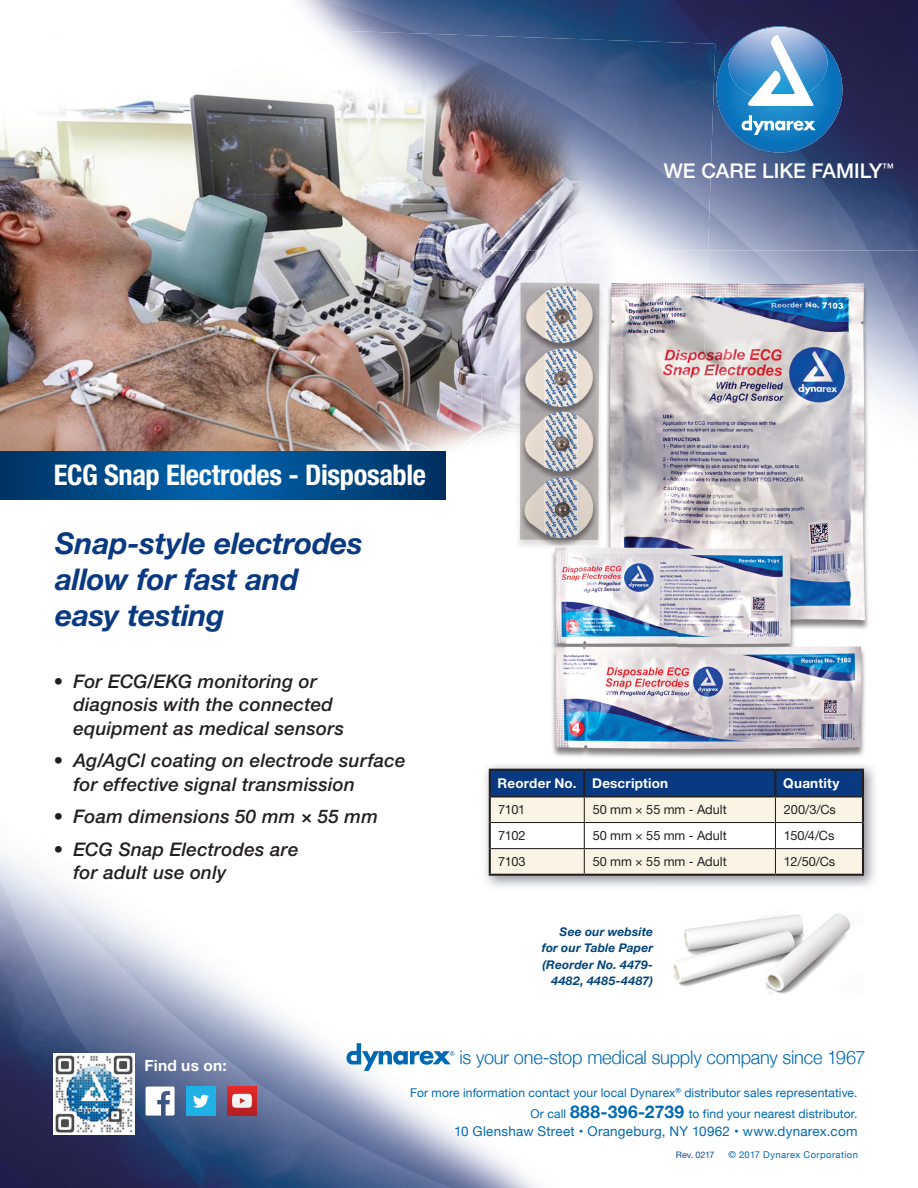
<style>
.page{position:relative;width:918px;height:1188px;background:#fff}
.page>*{position:absolute;margin:0;border:0;box-sizing:border-box;transform-origin:0 0}
.t1{font:italic 700 30px/36px "Helvetica Neue LT Std";letter-spacing:-.01em;color:#083981}
.t2{font:700 condensed 28.5px "Helvetica Neue LT Std";letter-spacing:-.015em;color:#fff}
.t3{font:500 20.25px "Helvetica Neue";color:#fff}
.t4{font:italic 500 18.75px/23.2px "Helvetica Neue LT Std";letter-spacing:.01em;color:#231f20}
.t5{font:300 18.75px "Helvetica Neue";letter-spacing:-.01em;color:#0168b3}
.t6{font:700 15.45px "Helvetica Neue LT Std";letter-spacing:.015em;color:#fff}
.t7{font:13.5px "Helvetica Neue";letter-spacing:.02em;color:#0168b3}
.t8{font:700 13.5px "Helvetica Neue LT Std";letter-spacing:.015em;color:#fff}
.t9{font:12.75px "Helvetica Neue LT Std";color:#231f20}
.t10{font:12.15px/21px "Helvetica Neue";letter-spacing:.01em;color:#0168b3;text-align:right}
.t11{font:italic 700 12px/16.2px "Helvetica Neue LT Std";letter-spacing:.015em;color:#004279;text-align:right}
.t12{font:9.45px "Helvetica Neue";letter-spacing:.045em;color:#0168b3}
.t13{font:9px "Helvetica Neue LT Std";letter-spacing:-.01em;color:#0f4b92}
.s1{font-weight:700;font-size:17.4px}
</style>
<div class="page">
<img style="left:300px;top:0;width:618px;height:39px">
<div style="left:715px;top:39px;width:203px;height:52px;background:#232049"></div>
<img style="left:715px;top:91px;width:203px;height:160px">
<img style="left:0;top:852px;width:249px;height:336px">
<img style="left:249px;top:468px;width:262px;height:720px">
<img style="left:0;top:18px;width:352px;height:434px">
<img style="left:350px;top:31px;width:157px;height:437px">
<img style="left:506px;top:37px;width:209px;height:214px">
<svg style="left:346px;top:1043px;width:108px;height:28px"></svg>
<div style="left:186px;top:1087px;width:30px;height:29px;background:#1fb0e6"></div>
<svg style="left:193px;top:1095px;width:16px;height:13px"></svg>
<img style="left:228px;top:1087px;width:29px;height:29px">
<img style="left:54px;top:1053px;width:81px;height:81px">
<svg style="left:146px;top:1086px;width:29px;height:30px"></svg>
<svg style="left:716px;top:26px;width:126px;height:127px;background:#4f88ba"></svg>
<svg style="left:0;top:452px;width:445px;height:48px;background:#004a88"></svg>
<img style="left:482px;top:763px;width:393px;height:127px">
<hr style="left:489px;top:797px;width:2px;height:25px;background:#231f20">
<hr style="left:862px;top:797px;width:2px;height:25px;background:#231f20">
<hr style="left:489px;top:822px;width:2px;height:27px;background:#231f20">
<hr style="left:862px;top:822px;width:2px;height:27px;background:#231f20">
<hr style="left:489px;top:849px;width:2px;height:25px;background:#231f20">
<hr style="left:862px;top:849px;width:2px;height:25px;background:#231f20">
<hr style="left:489px;top:874px;width:95px;height:2px;background:#231f20">
<hr style="left:584px;top:874px;width:191px;height:2px;background:#231f20">
<hr style="left:775px;top:874px;width:89px;height:2px;background:#231f20">
<svg style="left:490px;top:771px;width:373px;height:104px"></svg>
<hr style="left:489px;top:771px;width:2px;height:26px;background:#231f20">
<hr style="left:583px;top:771px;width:2px;height:25px;background:#231f20">
<hr style="left:489px;top:769px;width:95px;height:2px;background:#231f20">
<hr style="left:491px;top:796px;width:93px;height:1px;background:#231f20">
<hr style="left:774px;top:771px;width:2px;height:25px;background:#231f20">
<hr style="left:584px;top:769px;width:191px;height:2px;background:#231f20">
<hr style="left:584px;top:796px;width:191px;height:1px;background:#231f20">
<hr style="left:862px;top:771px;width:2px;height:26px;background:#231f20">
<hr style="left:775px;top:769px;width:89px;height:2px;background:#231f20">
<hr style="left:775px;top:796px;width:87px;height:1px;background:#231f20">
<img style="left:705px;top:251px;width:168px;height:153px">
<img style="left:873px;top:251px;width:45px;height:166px">
<img style="left:677px;top:404px;width:192px;height:354px">
<img style="left:482px;top:468px;width:195px;height:295px">
<img style="left:482px;top:338px;width:223px;height:130px">
<img style="left:482px;top:251px;width:226px;height:87px">
<img style="left:655px;top:886px;width:207px;height:108px">
<p class="t3" style="left:664px;top:155px;width:232px">WE CARE LIKE FAMILY<sup>™</sup></p>
<h2 class="t2" style="left:54px;top:458px;width:374px">ECG Snap Electrodes - Disposable</h2>
<h1 class="t1" style="left:55px;top:524px;width:309px">Snap-style electrodes allow for fast and easy testing</h1>
<p class="t4" style="left:73px;top:670px;width:272px;text-indent:-20px">• For ECG/EKG monitoring or diagnosis with the connected equipment as medical sensors</p>
<p class="t4" style="left:73px;top:749px;width:334px;text-indent:-20px">• Ag/AgCl coating on electrode surface for effective signal transmission</p>
<p class="t4" style="left:54px;top:805px;width:326px">• Foam dimensions 50 mm × 55 mm</p>
<p class="t4" style="left:73px;top:838px;width:227px;text-indent:-20px">• ECG Snap Electrodes are for adult use only</p>
<p class="t6" style="left:145px;top:1056px;width:84px">Find us on:</p>
<p class="t8" style="left:498px;top:775px;width:172px">Reorder No. Description</p>
<p class="t8" style="left:783px;top:775px;width:58px">Quantity</p>
<p class="t9" style="left:498px;top:802px;width:28px">7101</p>
<p class="t9" style="left:593px;top:802px;width:135px">50 mm × 55 mm - Adult</p>
<p class="t9" style="left:784px;top:802px;width:53px">200/3/Cs</p>
<p class="t9" style="left:498px;top:828px;width:29px">7102</p>
<p class="t9" style="left:593px;top:828px;width:135px">50 mm × 55 mm - Adult</p>
<p class="t9" style="left:784px;top:828px;width:52px">150/4/Cs</p>
<p class="t9" style="left:498px;top:854px;width:29px">7103</p>
<p class="t9" style="left:593px;top:854px;width:135px">50 mm × 55 mm - Adult</p>
<p class="t9" style="left:784px;top:854px;width:53px">12/50/Cs</p>
<p class="t11" style="left:542px;top:923px;width:113px">See our website for our Table Paper (Reorder No. 4479-<br>4482, 4485-4487)</p>
<p class="t5" style="left:459px;top:1042px;width:407px">is your one-stop medical supply company since 1967</p>
<p class="t10" style="left:410px;top:1083px;width:449px">For more information contact your local Dynarex<sup>®</sup> distributor sales representative.<br>Or call <span class="s1">888-396-2739</span> to find your nearest distributor.</p>
<p class="t12" style="left:728px;top:1148px;width:131px">© 2017 Dynarex Corporation</p>
<p class="t7" style="left:454px;top:1122px;width:405px">10 Glenshaw Street • Orangeburg, NY 10962 • www.dynarex.com</p>
<p class="t13" style="left:676px;top:1150px;width:40px">Rev. 0217</p>
</div>
